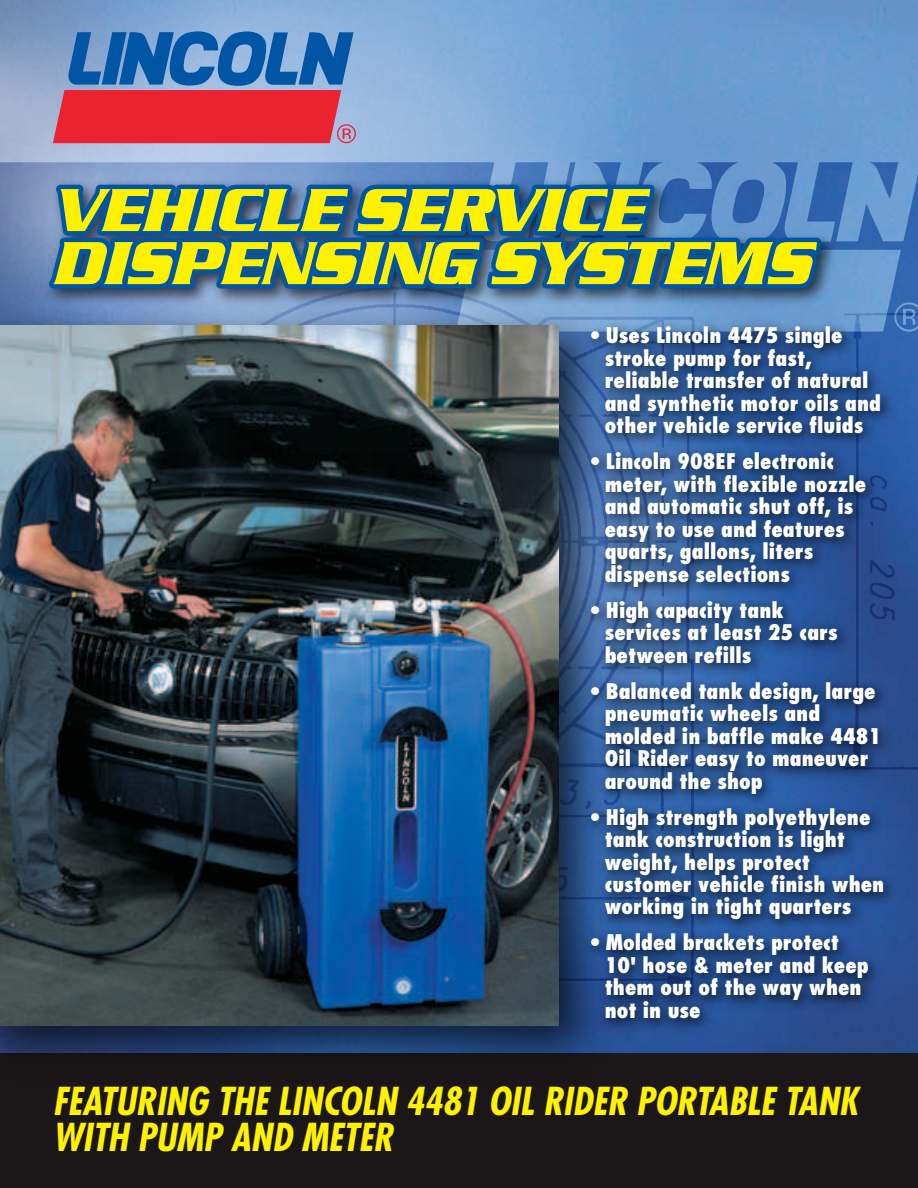
<style>
.page{position:relative;width:918px;height:1188px;background:#fff}
.page>*{position:absolute;margin:0;border:0;box-sizing:border-box;transform-origin:0 0}
.t1{font:italic 700 63px "Serpentine D";color:#fff200}
.t2{font:italic 700 condensed 37.5px/36px "Futura";color:#fff200}
.t3{font:800 condensed 21px/22.5px "Futura";color:#fff}
</style>
<div class="page">
<div style="left:0;top:1053px;width:918px;height:135px;background:#1b1718"></div>
<svg style="left:0;top:0;width:918px;height:246px;background:#7aa4d2"></svg>
<svg style="left:53px;top:30px;width:303px;height:113px;background:#905a81"></svg>
<img style="left:0;top:293px;width:577px;height:760px">
<img style="left:0;top:325px;width:559px;height:701px">
<img style="left:34px;top:168px;width:814px;height:152px">
<svg style="left:36px;top:177px;width:882px;height:155px;background:#366ca5"></svg>
<img style="left:577px;top:311px;width:334px;height:742px">
<h1 class="t1" style="left:55px;top:176px;width:592px">VEHICLE SERVICE</h1>
<h1 class="t1" style="left:55px;top:229px;width:760px">DISPENSING SYSTEMS</h1>
<p class="t3" style="left:605px;top:324px;width:278px;text-indent:-14px">• Uses Lincoln 4475 single stroke pump for fast, reliable transfer of natural and synthetic motor oils and other vehicle service fluids</p>
<p class="t3" style="left:605px;top:450px;width:263px;text-indent:-14px">• Lincoln 908EF electronic meter, with flexible nozzle and automatic shut off, is easy to use and features quarts, gallons, liters dispense selections</p>
<p class="t3" style="left:605px;top:598px;width:235px;text-indent:-14px">• High capacity tank services at least 25 cars between refills</p>
<p class="t3" style="left:605px;top:679px;width:278px;text-indent:-14px">• Balanced tank design, large pneumatic wheels and molded in baffle make 4481<br>Oil Rider easy to maneuver around the shop</p>
<p class="t3" style="left:605px;top:805px;width:281px;text-indent:-14px">• High strength polyethylene tank construction is light weight, helps protect customer vehicle finish when working in tight quarters</p>
<p class="t3" style="left:605px;top:931px;width:265px;text-indent:-14px">• Molded brackets protect<br>10' hose &amp; meter and keep them out of the way when not in use</p>
<h2 class="t2" style="left:53px;top:1083px;width:807px">FEATURING THE LINCOLN 4481 OIL RIDER PORTABLE TANK<br>WITH PUMP AND METER</h2>
</div>
